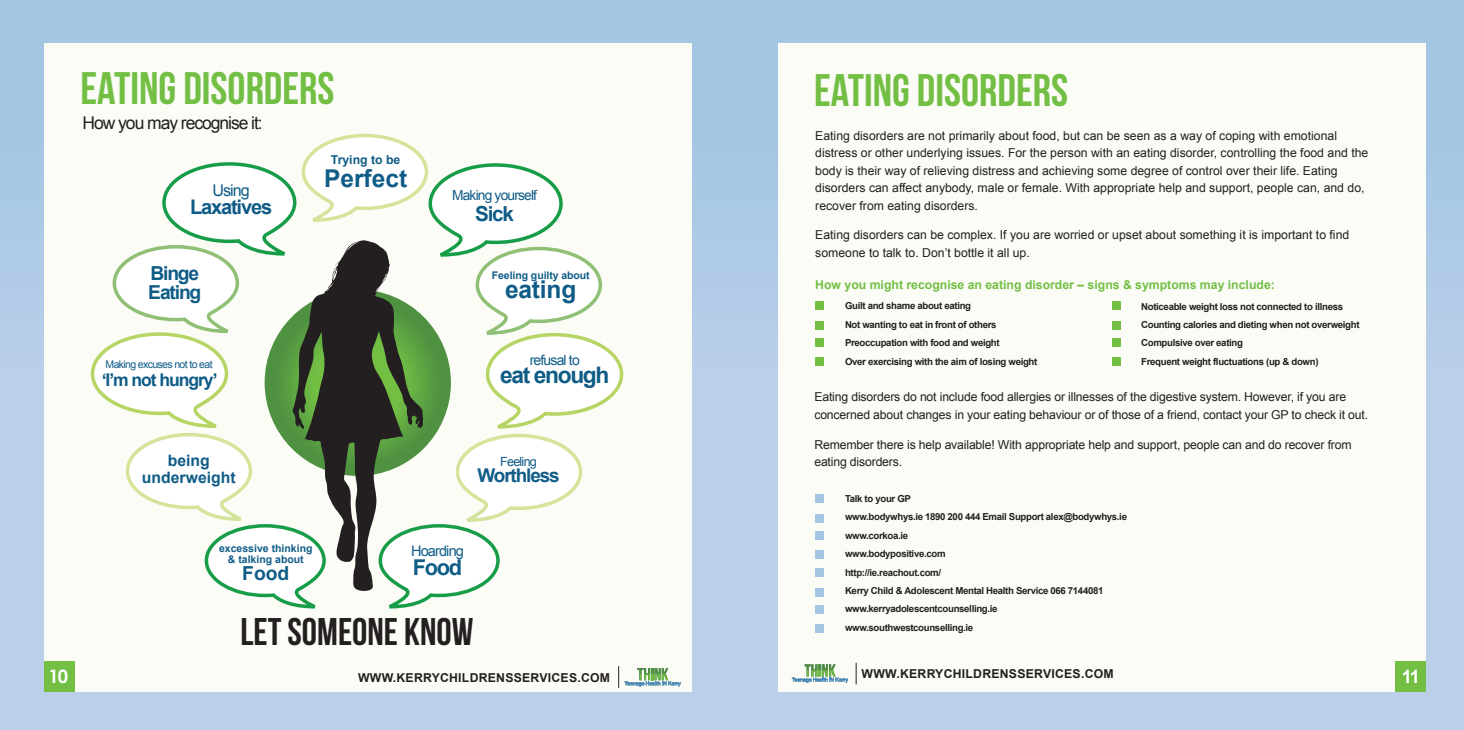
<style>
.page{position:relative;width:1464px;height:730px;background:#fff}
.page>*{position:absolute;margin:0;border:0;box-sizing:border-box;transform-origin:0 0}
.t1{font:45.5px "Bebas Neue";color:#72bf44}
.t2{font:38.5px "Bebas Neue";color:#231f20}
.t3{font:700 24.5px "Arial";color:#0f5c87}
.t4{font:700 22.75px "Arial";letter-spacing:-.06em;color:#0f5c87}
.t5{font:700 21.7px "Arial";color:#0f5c87}
.t6{font:700 20.65px "Arial";color:#0f5c87}
.t7{font:700 20.12px "Arial";letter-spacing:-.06em;color:#0f5c87}
.t8{font:700 19.25px/19.2px "Arial";letter-spacing:-.06em;color:#0f5c87}
.t9{font:700 18.9px "Arial";letter-spacing:-.06em;color:#0f5c87}
.t10{font:700 18.38px "Arial";color:#fff}
.t11{font:700 18.38px "Century Gothic";color:#fff}
.t12{font:17.5px "Arial";letter-spacing:-.06em;color:#231f20}
.t13{font:700 17.5px "Arial";letter-spacing:-.06em;color:#0f5c87}
.t14{font:16.1px "Arial";letter-spacing:-.06em;color:#0f5c87}
.t15{font:700 15.75px/17.5px "Arial";color:#0f5c87;text-align:center}
.t16{font:14.53px "Arial";letter-spacing:-.06em;color:#0f5c87}
.t17{font:14px "Arial";letter-spacing:-.06em;color:#0f5c87}
.t18{font:13.83px "Arial";letter-spacing:-.06em;color:#0f5c87}
.t19{font:12.6px "Arial";letter-spacing:-.06em;color:#0f5c87}
.t20{font:12.25px/17.5px "Arial";color:#231f20}
.t21{font:700 12.25px "Arial";color:#72bf44}
.t22{font:700 12.25px "Arial";letter-spacing:.02em;color:#231f20}
.t23{font:700 12.25px "Arial";color:#0f5c87}
.t24{font:700 10.5px/10.5px "Arial";color:#0f5c87;text-align:center}
.t25{font:10.5px "Arial";letter-spacing:-.06em;color:#0f5c87}
.t26{font:700 9.62px/18.4px "Arial";letter-spacing:-.035em;color:#231f20}
</style>
<div class="page">
<div style="left:731px;top:0;width:732px;height:729px;background:linear-gradient(to right,#aecae6,#afcbe6)"></div>
<div style="left:778px;top:43px;width:647px;height:648px;background:#fcfcf7"></div>
<div style="left:1395px;top:660px;width:30px;height:31px;background:#72bf44"></div>
<svg style="left:855px;top:662px;width:1px;height:22px"></svg>
<div style="left:815px;top:302px;width:8px;height:8px;background:#72bf44"></div>
<div style="left:815px;top:321px;width:8px;height:8px;background:#72bf44"></div>
<div style="left:815px;top:338px;width:8px;height:8px;background:#72bf44"></div>
<div style="left:815px;top:357px;width:8px;height:9px;background:#72bf44"></div>
<div style="left:1112px;top:302px;width:8px;height:8px;background:#72bf44"></div>
<div style="left:1112px;top:321px;width:8px;height:8px;background:#72bf44"></div>
<div style="left:1112px;top:338px;width:8px;height:8px;background:#72bf44"></div>
<div style="left:1112px;top:357px;width:9px;height:9px;background:#72bf44"></div>
<div style="left:815px;top:494px;width:8px;height:9px;background:#a3c6e3"></div>
<div style="left:815px;top:514px;width:8px;height:8px;background:#a3c6e3"></div>
<div style="left:815px;top:531px;width:8px;height:8px;background:#a3c6e3"></div>
<div style="left:815px;top:550px;width:8px;height:8px;background:#a3c6e3"></div>
<div style="left:815px;top:568px;width:8px;height:8px;background:#a3c6e3"></div>
<div style="left:815px;top:587px;width:8px;height:9px;background:#a3c6e3"></div>
<div style="left:815px;top:605px;width:8px;height:8px;background:#a3c6e3"></div>
<div style="left:815px;top:624px;width:8px;height:8px;background:#a3c6e3"></div>
<svg style="left:791px;top:664px;width:57px;height:18px"></svg>
<div style="left:0;top:0;width:732px;height:729px;background:linear-gradient(to right,#afcae6,#afcae6)"></div>
<div style="left:44px;top:43px;width:648px;height:648px;background:#fcfcf7"></div>
<div style="left:44px;top:660px;width:30px;height:31px;background:#72bf44"></div>
<svg style="left:90px;top:133px;width:534px;height:476px"></svg>
<svg style="left:618px;top:666px;width:63px;height:21px"></svg>
<h1 class="t1" style="left:80px;top:63px;width:255px">EATING DISORDERS</h1>
<h3 class="t12" style="left:83px;top:113px;width:182px">How you may recognise it:</h3>
<h3 class="t14" style="left:212px;top:181px;width:39px">Using</h3>
<h3 class="t7" style="left:190px;top:195px;width:84px">Laxatives</h3>
<h3 class="t8" style="left:148px;top:263px;width:55px">Binge<br>Eating</h3>
<p class="t25" style="left:106px;top:358px;width:108px">Making excuses not to eat</p>
<h3 class="t13" style="left:102px;top:369px;width:117px">‘I’m not hungry’</h3>
<p class="t23" style="left:331px;top:152px;width:71px">Trying to be</p>
<h3 class="t3" style="left:324px;top:164px;width:85px">Perfect</h3>
<p class="t18" style="left:452px;top:188px;width:86px">Making yourself</p>
<h3 class="t6" style="left:475px;top:202px;width:40px">Sick</h3>
<p class="t24" style="left:492px;top:270px;width:99px">Feeling guilty about</p>
<h3 class="t3" style="left:505px;top:276px;width:73px">eating</h3>
<p class="t17" style="left:529px;top:352px;width:52px">refusal to</p>
<h3 class="t4" style="left:500px;top:362px;width:111px">eat enough</h3>
<h3 class="t11" style="left:48px;top:664px;width:21px">10</h3>
<p class="t15" style="left:142px;top:451px;width:95px">being underweight</p>
<p class="t24" style="left:219px;top:543px;width:95px">excessive thinking &amp; talking about</p>
<h3 class="t8" style="left:242px;top:563px;width:49px">Food</h3>
<p class="t19" style="left:500px;top:454px;width:38px">Feeling</p>
<h3 class="t9" style="left:477px;top:464px;width:84px">Worthless</h3>
<p class="t16" style="left:411px;top:542px;width:54px">Hoarding</p>
<h3 class="t5" style="left:413px;top:555px;width:51px">Food</h3>
<h2 class="t2" style="left:240px;top:610px;width:234px">LET SOMEONE KNOW</h2>
<p class="t22" style="left:358px;top:670px;width:254px">WWW.KERRYCHILDRENSSERVICES.COM</p>
<h1 class="t1" style="left:814px;top:65px;width:255px">EATING DISORDERS</h1>
<p class="t20" style="left:815px;top:126px;width:554px">Eating disorders are not primarily about food, but can be seen as a way of coping with emotional distress or other underlying issues. For the person with an eating disorder, controlling the food and the body is their way of relieving distress and achieving some degree of control over their life. Eating disorders can affect anybody, male or female. With appropriate help and support, people can, and do, recover from eating disorders.</p>
<p class="t20" style="left:815px;top:226px;width:535px">Eating disorders can be complex. If you are worried or upset about something it is important to find someone to talk to. Don’t bottle it all up.</p>
<p class="t21" style="left:815px;top:278px;width:461px">How you might recognise an eating disorder – signs &amp; symptoms may include:</p>
<p class="t26" style="left:845px;top:296px;width:194px">Guilt and shame about eating<br>Not wanting to eat in front of others Preoccupation with food and weight<br>Over exercising with the aim of losing weight</p>
<p class="t26" style="left:1141px;top:297px;width:220px">Noticeable weight loss not connected to illness Counting calories and dieting when not overweight Compulsive over eating<br>Frequent weight fluctuations (up &amp; down)</p>
<p class="t20" style="left:814px;top:388px;width:555px">Eating disorders do not include food allergies or illnesses of the digestive system. However, if you are concerned about changes in your eating behaviour or of those of a friend, contact your GP to check it out.</p>
<p class="t20" style="left:814px;top:435px;width:539px">Remember there is help available! With appropriate help and support, people can and do recover from eating disorders.</p>
<p class="t26" style="left:845px;top:489px;width:283px">Talk to your GP<br>www.bodywhys.ie 1890 200 444 Email Support alex@bodywhys.ie www.corkoa.ie<br>www.bodypositive.com<br>http://ie.reachout.com/<br>Kerry Child &amp; Adolescent Mental Health Service 066 7144081 www.kerryadolescentcounselling.ie www.southwestcounselling.ie</p>
<p class="t22" style="left:861px;top:667px;width:254px">WWW.KERRYCHILDRENSSERVICES.COM</p>
<h3 class="t10" style="left:1401px;top:665px;width:20px">11</h3>
</div>
